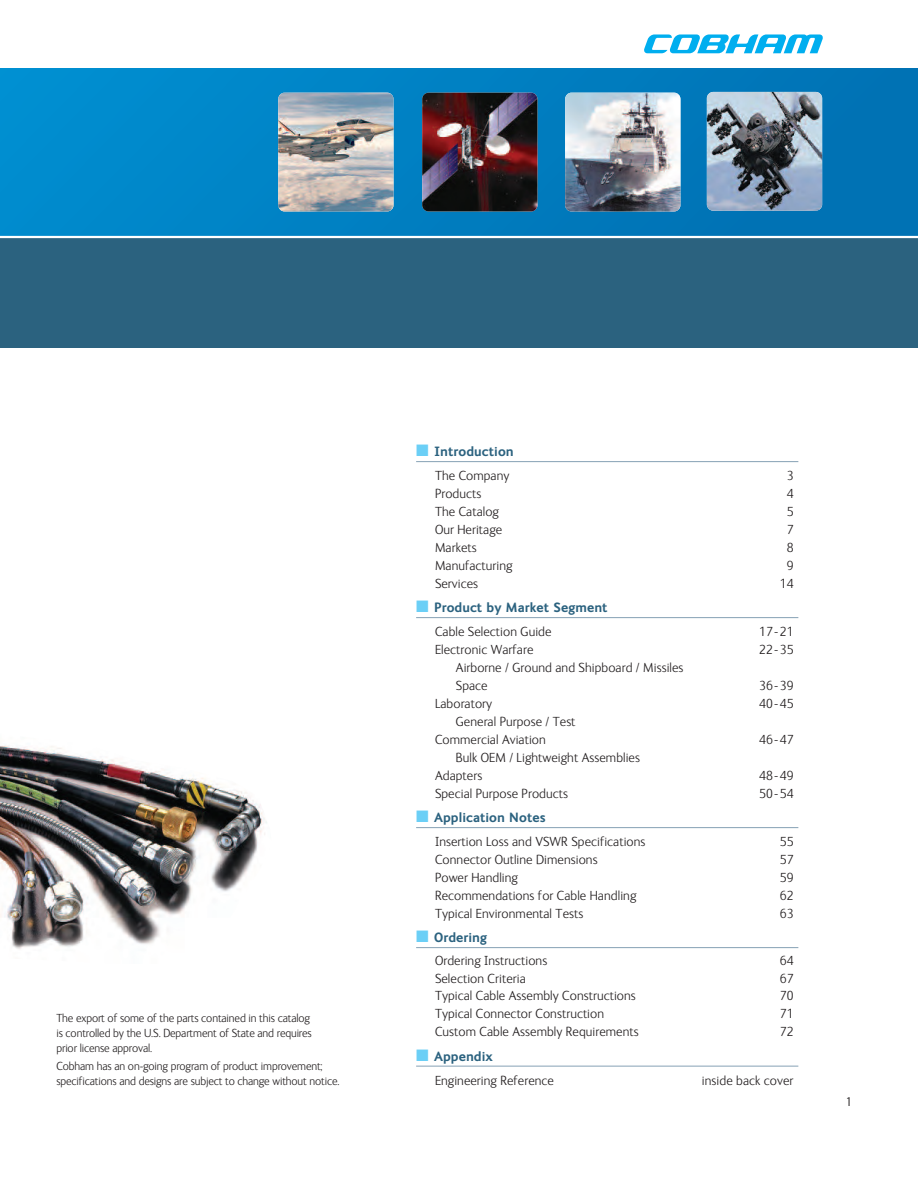
<style>
.page{position:relative;width:918px;height:1188px;background:#fff}
.page>*{position:absolute;margin:0;border:0;box-sizing:border-box;transform-origin:0 0}
.t1{font:300 13.5px/18px "FS Ingrid";letter-spacing:.005em;color:#231f20}
.t2{font:700 13.5px/24px "FS Ingrid";letter-spacing:.005em;color:#2b627f}
.t3{font:12.75px "FS Ingrid";color:#231f20;scale:.9 1}
.t4{font:300 12px/15px "FS Ingrid";letter-spacing:-.01em;color:#231f20}
.s1{color:#6bcff6}
.s2{font-weight:300;color:#231f20}
.s3{font-weight:700;color:#2b627f}
</style>
<div class="page">
<div style="left:0;top:69px;width:918px;height:167px;background:linear-gradient(to right,#018ecf,#0371b2)"></div>
<div style="left:0;top:237px;width:918px;height:110px;background:#2b627f"></div>
<hr style="left:0;top:236px;width:918px;height:2px;background:#fff">
<img style="left:0;top:745px;width:267px;height:204px">
<hr style="left:416px;top:461px;width:382px;height:1px;background:#86a1b5">
<hr style="left:416px;top:617px;width:382px;height:1px;background:#86a1b5">
<hr style="left:416px;top:827px;width:382px;height:1px;background:#86a1b5">
<hr style="left:416px;top:947px;width:382px;height:1px;background:#86a1b5">
<hr style="left:416px;top:1066px;width:382px;height:1px;background:#86a1b5">
<svg style="left:644px;top:34px;width:179px;height:19px"></svg>
<img style="left:565px;top:93px;width:115px;height:118px;border-radius:6px">
<img style="left:707px;top:92px;width:115px;height:119px;border-radius:6px">
<img style="left:422px;top:93px;width:115px;height:118px;border-radius:6px">
<img style="left:278px;top:93px;width:116px;height:118px;border-radius:6px">
<p class="t4" style="left:56px;top:1012px;width:257px">The export of some of the parts contained in this catalog is controlled by the U.S. Department of State and requires prior license approval.</p>
<p class="t4" style="left:56px;top:1060px;width:285px">Cobham has an on-going program of product improvement; specifications and designs are subject to change without notice.</p>
<p class="t2" style="left:435px;top:441px;width:80px;text-indent:-19px"><span class="s1">■</span> Introduction<br><span class="s2">The Company</span></p>
<p class="t1" style="left:787px;top:468px;width:8px">3</p>
<p class="t1" style="left:435px;top:486px;width:48px">Products</p>
<p class="t1" style="left:787px;top:486px;width:8px">4</p>
<p class="t1" style="left:435px;top:504px;width:65px">The Catalog</p>
<p class="t1" style="left:787px;top:504px;width:8px">5</p>
<p class="t1" style="left:435px;top:522px;width:69px">Our Heritage</p>
<p class="t1" style="left:787px;top:522px;width:8px">7</p>
<p class="t1" style="left:435px;top:540px;width:43px">Markets</p>
<p class="t1" style="left:787px;top:540px;width:8px">8</p>
<p class="t1" style="left:435px;top:558px;width:79px">Manufacturing</p>
<p class="t1" style="left:787px;top:558px;width:8px">9</p>
<p class="t1" style="left:435px;top:576px;width:45px">Services</p>
<p class="t1" style="left:780px;top:576px;width:15px">14</p>
<p class="t2" style="left:435px;top:597px;width:174px;text-indent:-19px"><span class="s1">■</span> Product by Market Segment<br><span class="s2">Cable Selection Guide</span></p>
<p class="t1" style="left:759px;top:624px;width:36px">17-21</p>
<p class="t1" style="left:435px;top:642px;width:100px">Electronic Warfare</p>
<p class="t1" style="left:759px;top:642px;width:36px">22-35</p>
<p class="t1" style="left:456px;top:660px;width:229px">Airborne / Ground and Shipboard / Missiles<br>Space</p>
<p class="t1" style="left:759px;top:678px;width:36px">36-39</p>
<p class="t1" style="left:435px;top:696px;width:59px">Laboratory</p>
<p class="t1" style="left:759px;top:696px;width:36px">40-45</p>
<p class="t1" style="left:435px;top:714px;width:142px;text-indent:21px">General Purpose / Test<br>Commercial Aviation</p>
<p class="t1" style="left:759px;top:732px;width:36px">46-47</p>
<p class="t1" style="left:435px;top:750px;width:206px;text-indent:21px">Bulk OEM / Lightweight Assemblies<br>Adapters</p>
<p class="t1" style="left:759px;top:768px;width:36px">48-49</p>
<p class="t1" style="left:435px;top:786px;width:135px">Special Purpose Products</p>
<p class="t1" style="left:759px;top:786px;width:36px">50-54</p>
<p class="t1" style="left:435px;top:807px;width:212px;line-height:24px;text-indent:-19px"><span class="s1">■</span> <span class="s3">Application Notes<br></span>Insertion Loss and VSWR Specifications</p>
<p class="t1" style="left:780px;top:834px;width:15px">55</p>
<p class="t1" style="left:435px;top:852px;width:164px">Connector Outline Dimensions</p>
<p class="t1" style="left:780px;top:852px;width:15px">57</p>
<p class="t1" style="left:435px;top:870px;width:84px">Power Handling</p>
<p class="t1" style="left:780px;top:870px;width:15px">59</p>
<p class="t1" style="left:435px;top:888px;width:203px">Recommendations for Cable Handling</p>
<p class="t1" style="left:780px;top:888px;width:15px">62</p>
<p class="t1" style="left:435px;top:906px;width:150px">Typical Environmental Tests</p>
<p class="t1" style="left:780px;top:906px;width:15px">63</p>
<p class="t1" style="left:435px;top:928px;width:114px;line-height:22.5px;text-indent:-19px"><span class="s1">■</span> <span class="s3">Ordering<br></span>Ordering Instructions</p>
<p class="t1" style="left:780px;top:952px;width:15px">64</p>
<p class="t1" style="left:435px;top:970px;width:92px">Selection Criteria</p>
<p class="t1" style="left:780px;top:970px;width:15px">67</p>
<p class="t1" style="left:435px;top:988px;width:202px">Typical Cable Assembly Constructions</p>
<p class="t1" style="left:780px;top:988px;width:15px">70</p>
<p class="t1" style="left:435px;top:1006px;width:171px">Typical Connector Construction</p>
<p class="t1" style="left:780px;top:1006px;width:15px">71</p>
<p class="t1" style="left:435px;top:1024px;width:205px">Custom Cable Assembly Requirements</p>
<p class="t1" style="left:780px;top:1024px;width:15px">72</p>
<p class="t1" style="left:435px;top:1045px;width:120px;line-height:24px;text-indent:-19px"><span class="s1">■</span> <span class="s3">Appendix<br></span>Engineering Reference</p>
<p class="t1" style="left:702px;top:1072px;width:93px">inside back cover</p>
<p class="t3" style="left:846px;top:1097px;width:8px">1</p>
</div>
